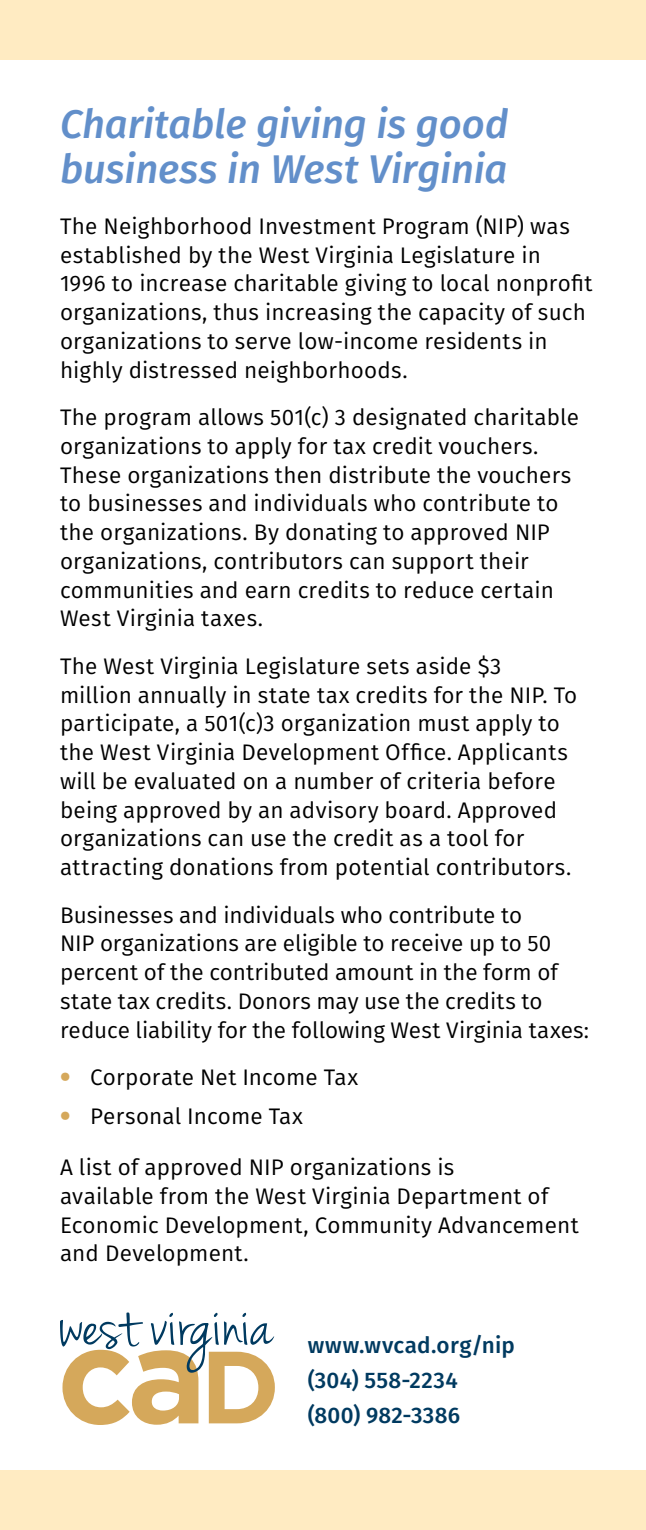
<style>
.page{position:relative;width:646px;height:1530px;background:#fff}
.page>*{position:absolute;margin:0;border:0;box-sizing:border-box;transform-origin:0 0}
.t1{font:italic 500 40px/45px "Fira Sans";letter-spacing:-.005em;color:#628fca}
.t2{font:22.5px/28.8px "Fira Sans";letter-spacing:.01em;color:#000}
.t3{font:500 22.5px/35px "Fira Sans";letter-spacing:.015em;color:#003a60}
.s1{font-weight:700;font-size:30px;color:#d5a85b}
</style>
<div class="page">
<div style="left:0;top:0;width:646px;height:60px;background:#ffebc2"></div>
<div style="left:0;top:1470px;width:646px;height:60px;background:#ffebc2"></div>
<svg style="left:60px;top:1312px;width:215px;height:113px"></svg>
<h1 class="t1" style="left:60px;top:104px;width:450px">Charitable giving is good business in West Virginia</h1>
<p class="t2" style="left:60px;top:213px;width:534px">The Neighborhood Investment Program (NIP) was established by the West Virginia Legislature in<br>1996 to increase charitable giving to local nonprofit organizations, thus increasing the capacity of such organizations to serve low-income residents in highly distressed neighborhoods.</p>
<p class="t2" style="left:60px;top:405px;width:520px">The program allows 501(c) 3 designated charitable organizations to apply for tax credit vouchers.<br>These organizations then distribute the vouchers to businesses and individuals who contribute to the organizations. By donating to approved NIP organizations, contributors can support their communities and earn credits to reduce certain West Virginia taxes.</p>
<p class="t2" style="left:60px;top:653px;width:518px">The West Virginia Legislature sets aside $3 million annually in state tax credits for the NIP. To participate, a 501(c)3 organization must apply to the West Virginia Development Office. Applicants will be evaluated on a number of criteria before being approved by an advisory board. Approved organizations can use the credit as a tool for attracting donations from potential contributors.</p>
<p class="t2" style="left:60px;top:902px;width:530px">Businesses and individuals who contribute to<br>NIP organizations are eligible to receive up to 50 percent of the contributed amount in the form of state tax credits. Donors may use the credits to reduce liability for the following West Virginia taxes:</p>
<p class="t2" style="left:60px;top:1065px;width:299px"><span class="s1">•</span> Corporate Net Income Tax</p>
<p class="t2" style="left:60px;top:1103px;width:244px"><span class="s1">•</span> Personal Income Tax</p>
<p class="t2" style="left:60px;top:1155px;width:520px">A list of approved NIP organizations is<br>available from the West Virginia Department of Economic Development, Community Advancement and Development.</p>
<p class="t3" style="left:308px;top:1329px;width:209px">www.wvcad.org/nip (304) 558-2234 (800) 982-3386</p>
</div>
